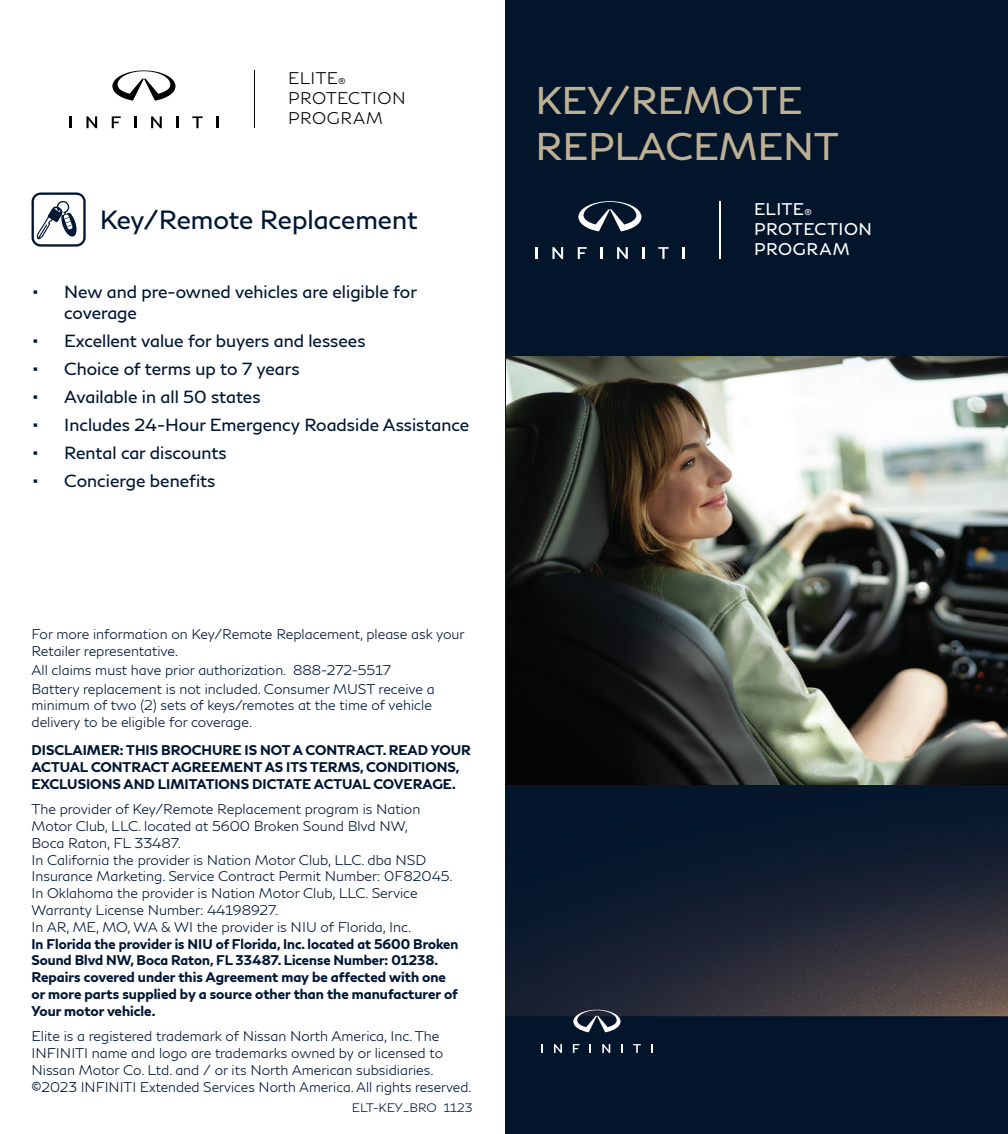
<style>
.page{position:relative;width:1008px;height:1134px;background:#fff}
.page>*{position:absolute;margin:0;border:0;box-sizing:border-box;transform-origin:0 0}
.t1{font:38.5px "Infiniti Brand";color:#beb193}
.Back_Title{font:26.25px "Infiniti Brand";color:#001733}
.t2{font:17.5px/21px "Infiniti Brand";color:#001733}
.t3{font:300 16.62px/20.1px "Infiniti Brand";letter-spacing:.03em;color:#000}
.t4{font:16.62px/20.1px "Infiniti Brand";letter-spacing:.03em;color:#fff}
.Disclaimer{font:300 14px/16.8px "Infiniti Brand";color:#001733}
.Disclaimer-2{font:700 14px/16.8px "Infiniti Brand";color:#001733}
.Body{font:300 14px/16.8px "Infiniti Brand";color:#001733}
.Disclaimer-3{font:300 12.25px "Infiniti Brand";color:#001733}
.s1{font-size:9.8px}
.s2{font-family:"Nissan Brand";font-size:19.25px}
</style>
<div class="page">
<img style="left:506px;top:0;width:502px;height:1134px">
<hr style="left:254px;top:70px;width:1px;height:58px;background:#000">
<svg style="left:70px;top:116px;width:2px;height:12px"></svg>
<svg style="left:134px;top:116px;width:2px;height:12px"></svg>
<svg style="left:112px;top:116px;width:9px;height:12px"></svg>
<svg style="left:192px;top:116px;width:11px;height:12px"></svg>
<svg style="left:177px;top:116px;width:2px;height:12px"></svg>
<svg style="left:216px;top:116px;width:2px;height:12px"></svg>
<svg style="left:151px;top:116px;width:11px;height:12px"></svg>
<svg style="left:86px;top:116px;width:11px;height:12px"></svg>
<svg style="left:112px;top:70px;width:63px;height:31px"></svg>
<svg style="left:541px;top:1044px;width:2px;height:9px"></svg>
<svg style="left:573px;top:1044px;width:7px;height:9px"></svg>
<svg style="left:633px;top:1044px;width:8px;height:9px"></svg>
<svg style="left:621px;top:1044px;width:2px;height:9px"></svg>
<svg style="left:651px;top:1044px;width:2px;height:9px"></svg>
<svg style="left:602px;top:1044px;width:8px;height:9px"></svg>
<svg style="left:554px;top:1044px;width:8px;height:9px"></svg>
<svg style="left:573px;top:1010px;width:48px;height:22px"></svg>
<img style="left:506px;top:356px;width:502px;height:429px">
<hr style="left:720px;top:201px;width:1px;height:58px;background:#fff">
<svg style="left:536px;top:247px;width:2px;height:12px"></svg>
<svg style="left:600px;top:247px;width:2px;height:12px"></svg>
<svg style="left:578px;top:247px;width:9px;height:12px"></svg>
<svg style="left:658px;top:247px;width:11px;height:12px"></svg>
<svg style="left:643px;top:247px;width:2px;height:12px"></svg>
<svg style="left:682px;top:247px;width:2px;height:12px"></svg>
<svg style="left:617px;top:247px;width:11px;height:12px"></svg>
<svg style="left:552px;top:247px;width:11px;height:12px"></svg>
<svg style="left:578px;top:201px;width:63px;height:30px"></svg>
<svg style="left:31px;top:192px;width:55px;height:55px"></svg>
<p class="t3" style="left:288px;top:68px;width:119px">ELITE<span class="s1">®<br></span>PROTECTION<br>PROGRAM</p>
<p class="Back_Title" style="left:100px;top:202px;width:319px">Key/Remote Replacement</p>
<p class="t2" style="left:64px;top:280px;width:354px;text-indent:-32px"><span class="s2">•</span> New and pre-owned vehicles are eligible for coverage</p>
<p class="t2" style="left:33px;top:329px;width:334px"><span class="s2">•</span> Excellent value for buyers and lessees</p>
<p class="t2" style="left:33px;top:357px;width:268px"><span class="s2">•</span> Choice of terms up to 7 years</p>
<p class="t2" style="left:33px;top:385px;width:229px"><span class="s2">•</span> Available in all 50 states</p>
<p class="t2" style="left:33px;top:413px;width:438px"><span class="s2">•</span> Includes 24-Hour Emergency Roadside Assistance</p>
<p class="t2" style="left:33px;top:441px;width:195px"><span class="s2">•</span> Rental car discounts</p>
<p class="t2" style="left:33px;top:469px;width:184px"><span class="s2">•</span> Concierge benefits</p>
<p class="Body" style="left:32px;top:625px;width:435px">For more information on Key/Remote Replacement, please ask your<br>Retailer representative.</p>
<p class="Body" style="left:32px;top:661px;width:361px">All claims must have prior authorization. 888-272-5517</p>
<p class="Body" style="left:32px;top:681px;width:405px">Battery replacement is not included. Consumer MUST receive a</p>
<p class="Body" style="left:32px;top:696px;width:402px">minimum of two (2) sets of keys/remotes at the time of vehicle</p>
<p class="Body" style="left:32px;top:713px;width:222px">delivery to be eligible for coverage.</p>
<p class="Disclaimer-2" style="left:32px;top:741px;width:441px">DISCLAIMER: THIS BROCHURE IS NOT A CONTRACT. READ YOUR<br>ACTUAL CONTRACT AGREEMENT AS ITS TERMS, CONDITIONS,<br>EXCLUSIONS AND LIMITATIONS DICTATE ACTUAL COVERAGE.</p>
<p class="Disclaimer" style="left:32px;top:801px;width:390px">The provider of Key/Remote Replacement program is Nation</p>
<p class="Disclaimer" style="left:32px;top:817px;width:378px">Motor Club, LLC. located at 5600 Broken Sound Blvd NW,</p>
<p class="Disclaimer" style="left:32px;top:834px;width:151px">Boca Raton, FL 33487.</p>
<p class="Disclaimer" style="left:32px;top:851px;width:396px">In California the provider is Nation Motor Club, LLC. dba NSD</p>
<p class="Disclaimer" style="left:32px;top:868px;width:423px">Insurance Marketing. Service Contract Permit Number: 0F82045.</p>
<p class="Disclaimer" style="left:32px;top:885px;width:388px">In Oklahoma the provider is Nation Motor Club, LLC. Service</p>
<p class="Disclaimer" style="left:32px;top:901px;width:248px">Warranty License Number: 44198927.</p>
<p class="Disclaimer" style="left:32px;top:918px;width:381px">In AR, ME, MO, WA &amp; WI the provider is NIU of Florida, Inc.</p>
<p class="Disclaimer-2" style="left:32px;top:935px;width:428px">In Florida the provider is NIU of Florida, Inc. located at 5600 Broken<br>Sound Blvd NW, Boca Raton, FL 33487. License Number: 01238.</p>
<p class="Disclaimer-2" style="left:32px;top:968px;width:428px">Repairs covered under this Agreement may be affected with one or more parts supplied by a source other than the manufacturer of<br>Your motor vehicle.</p>
<p class="Disclaimer" style="left:32px;top:1028px;width:413px">Elite is a registered trademark of Nissan North America, Inc. The<br>INFINITI name and logo are trademarks owned by or licensed to<br>Nissan Motor Co. Ltd. and / or its North American subsidiaries.</p>
<p class="Disclaimer" style="left:32px;top:1078px;width:442px">©2023 INFINITI Extended Services North America. All rights reserved.</p>
<p class="Disclaimer-3" style="left:352px;top:1100px;width:122px">ELT-KEY_BRO 1123</p>
<p class="t1" style="left:536px;top:74px;width:269px">KEY/REMOTE</p>
<p class="t1" style="left:536px;top:120px;width:304px">REPLACEMENT</p>
<p class="t4" style="left:754px;top:198px;width:119px">ELITE<span class="s1">®<br></span>PROTECTION<br>PROGRAM</p>
</div>
